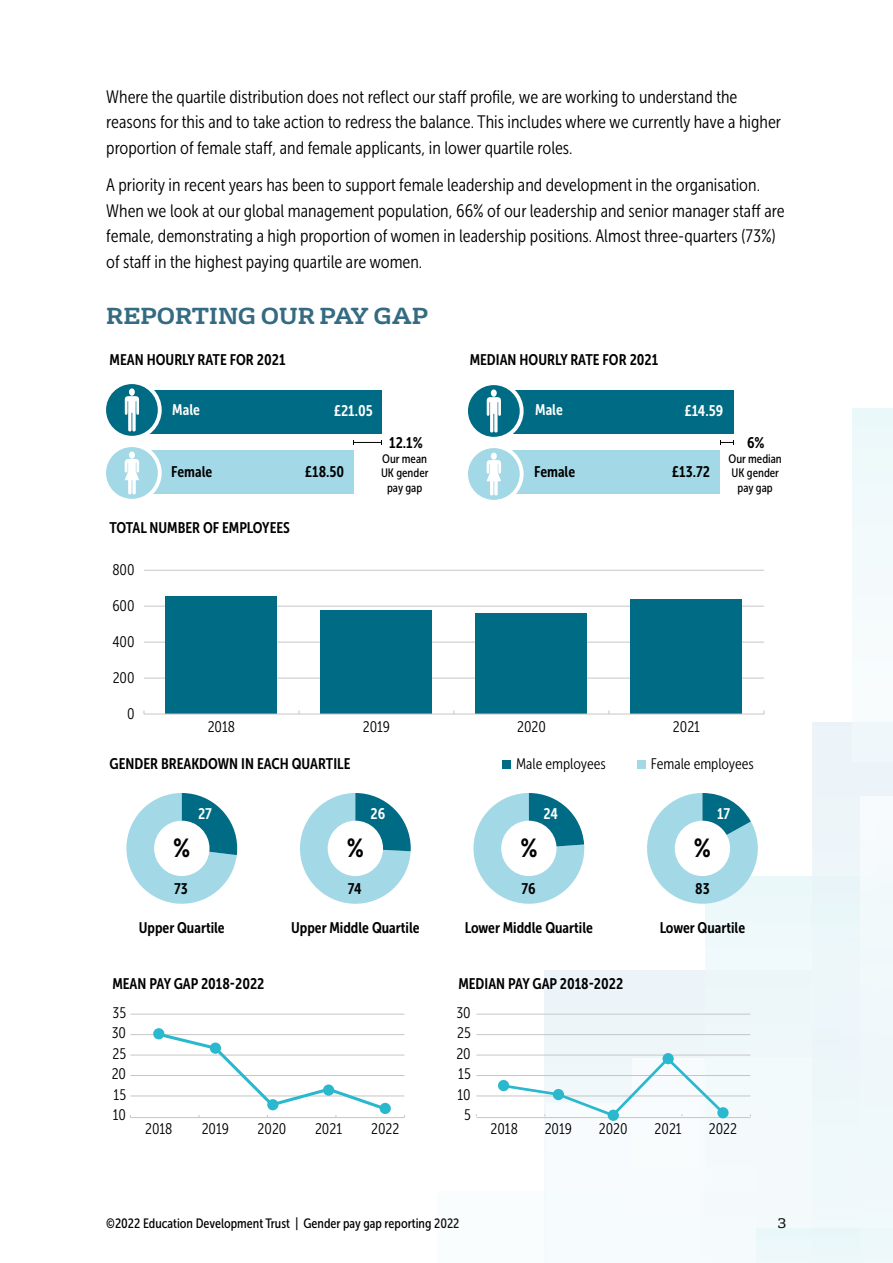
<style>
.page{position:relative;width:893px;height:1263px;background:#fff}
.page>*{position:absolute;margin:0;border:0;box-sizing:border-box;transform-origin:0 0}
.t1{font:25.95px "Museo Sans Cond 700";color:#000}
.t2{font:700 22.5px "FS Rufus";color:#346b82}
.t3{font:18px/25.5px "Museo Sans Cond 300";color:#000}
.t4{font:15.3px "Museo Sans Cond 700";color:#000}
.t5{font:15.3px "Museo Sans Cond 300";color:#000}
.t6{font:15.3px "Museo Sans Cond 700";color:#fff}
.t7{font:13.5px "Museo Sans Cond 500";color:#000}
.t8{font:13.5px "FS Rufus";color:#000}
.t9{font:12.3px/14.7px "Museo Sans Cond 500";color:#000;text-align:center}
</style>
<div class="page">
<div style="left:438px;top:1192px;width:455px;height:71px;background:#fafdfe"></div>
<div style="left:544px;top:971px;width:349px;height:292px;background:#eef5f9"></div>
<div style="left:546px;top:1104px;width:154px;height:159px;background:#f7fbfd"></div>
<div style="left:706px;top:876px;width:187px;height:387px;background:#f3fafc"></div>
<div style="left:757px;top:1228px;width:136px;height:35px;background:#ecf8fa"></div>
<div style="left:813px;top:722px;width:80px;height:541px;background:#eef7fa"></div>
<div style="left:812px;top:905px;width:81px;height:135px;background:#edf7fa"></div>
<div style="left:852px;top:409px;width:41px;height:353px;background:#f3fafb"></div>
<div style="left:861px;top:796px;width:32px;height:244px;background:#f1f9fb"></div>
<svg style="left:126px;top:793px;width:111px;height:111px"></svg>
<svg style="left:300px;top:793px;width:111px;height:111px"></svg>
<svg style="left:473px;top:793px;width:112px;height:111px"></svg>
<svg style="left:647px;top:793px;width:111px;height:119px"></svg>
<div style="left:507px;top:451px;width:213px;height:43px;background:#a3d8e7"></div>
<div style="left:507px;top:390px;width:226px;height:44px;background:#006b84"></div>
<div style="left:149px;top:451px;width:205px;height:43px;background:#a3d8e7"></div>
<div style="left:149px;top:390px;width:233px;height:44px;background:#006b84"></div>
<hr style="left:144px;top:678px;width:620px;height:1px;background:#c6c6c6">
<hr style="left:144px;top:642px;width:620px;height:1px;background:#c6c6c6">
<hr style="left:144px;top:606px;width:620px;height:1px;background:#c6c6c6">
<hr style="left:144px;top:570px;width:620px;height:1px;background:#c6c6c6">
<div style="left:165px;top:597px;width:112px;height:117px;background:#006b84"></div>
<div style="left:320px;top:610px;width:112px;height:104px;background:#006b84"></div>
<div style="left:475px;top:613px;width:112px;height:101px;background:#006b84"></div>
<div style="left:631px;top:599px;width:111px;height:115px;background:#006b84"></div>
<div style="left:637px;top:760px;width:9px;height:8px;background:#a3d8e7"></div>
<div style="left:502px;top:760px;width:9px;height:8px;background:#006b84"></div>
<hr style="left:144px;top:714px;width:620px;height:1px;background:#c6c6c6">
<svg style="left:466px;top:446px;width:56px;height:56px;fill:#a3d8e7"></svg>
<div style="left:464px;top:444px;width:60px;height:60px;border:4px solid #fff;border-radius:50%"></div>
<svg style="left:466px;top:383px;width:56px;height:56px;fill:#006b84"></svg>
<div style="left:464px;top:381px;width:60px;height:60px;border:4px solid #fff;border-radius:50%"></div>
<svg style="left:487px;top:389px;width:14px;height:43px"></svg>
<svg style="left:487px;top:452px;width:14px;height:43px"></svg>
<svg style="left:354px;top:440px;width:28px;height:5px"></svg>
<svg style="left:720px;top:440px;width:14px;height:5px"></svg>
<svg style="left:106px;top:384px;width:56px;height:115px"></svg>
<hr style="left:130px;top:1096px;width:274px;height:1px;background:#c6c6c6">
<hr style="left:130px;top:1075px;width:274px;height:1px;background:#c6c6c6">
<hr style="left:130px;top:1055px;width:274px;height:1px;background:#c6c6c6">
<hr style="left:130px;top:1034px;width:274px;height:1px;background:#c6c6c6">
<hr style="left:130px;top:1014px;width:274px;height:1px;background:#c6c6c6">
<hr style="left:130px;top:1117px;width:274px;height:1px;background:#c6c6c6">
<div style="left:153px;top:1028px;width:11px;height:11px;background:#29b8ce;border-radius:50%"></div>
<svg style="left:380px;top:1103px;width:11px;height:11px"></svg>
<svg style="left:155px;top:1030px;width:234px;height:87px"></svg>
<hr style="left:476px;top:1096px;width:274px;height:1px;background:#c6c6c6">
<hr style="left:476px;top:1075px;width:274px;height:1px;background:#c6c6c6">
<hr style="left:476px;top:1055px;width:274px;height:1px;background:#c6c6c6">
<hr style="left:476px;top:1034px;width:274px;height:1px;background:#c6c6c6">
<hr style="left:476px;top:1014px;width:274px;height:1px;background:#c6c6c6">
<hr style="left:476px;top:1117px;width:274px;height:1px;background:#c6c6c6">
<svg style="left:500px;top:1055px;width:226px;height:64px"></svg>
<div style="left:498px;top:1080px;width:11px;height:11px;background:#29b8ce;border-radius:50%"></div>
<div style="left:553px;top:1089px;width:11px;height:11px;background:#29b8ce;border-radius:50%"></div>
<div style="left:608px;top:1110px;width:11px;height:11px;background:#29b8ce;border-radius:50%"></div>
<div style="left:662px;top:1053px;width:12px;height:11px;background:#29b8ce;border-radius:50%"></div>
<div style="left:717px;top:1107px;width:12px;height:11px;background:#29b8ce;border-radius:50%"></div>
<p class="t3" style="left:106px;top:84px;width:676px">Where the quartile distribution does not reflect our staff profile, we are working to understand the reasons for this and to take action to redress the balance. This includes where we currently have a higher proportion of female staff, and female applicants, in lower quartile roles.</p>
<p class="t3" style="left:106px;top:173px;width:680px">A priority in recent years has been to support female leadership and development in the organisation.<br>When we look at our global management population, 66% of our leadership and senior manager staff are female, demonstrating a high proportion of women in leadership positions. Almost three-quarters (73%) of staff in the highest paying quartile are women.</p>
<p class="t2" style="left:106px;top:296px;width:323px">REPORTING OUR PAY GAP</p>
<p class="t4" style="left:110px;top:351px;width:177px">MEAN HOURLY RATE FOR 2021</p>
<p class="t4" style="left:470px;top:351px;width:190px">MEDIAN HOURLY RATE FOR 2021</p>
<p class="t6" style="left:172px;top:401px;width:29px">Male</p>
<p class="t6" style="left:334px;top:402px;width:40px">£21.05</p>
<p class="t6" style="left:535px;top:401px;width:29px">Male</p>
<p class="t6" style="left:685px;top:402px;width:40px">£14.59</p>
<p class="t4" style="left:389px;top:434px;width:35px">12.1%</p>
<p class="t4" style="left:747px;top:434px;width:19px">6%</p>
<p class="t4" style="left:171px;top:463px;width:43px">Female</p>
<p class="t4" style="left:305px;top:463px;width:41px">£18.50</p>
<p class="t4" style="left:110px;top:519px;width:182px">TOTAL NUMBER OF EMPLOYEES</p>
<p class="t5" style="left:112px;top:562px;width:24px">800</p>
<p class="t5" style="left:112px;top:598px;width:24px">600</p>
<p class="t5" style="left:112px;top:634px;width:24px">400</p>
<p class="t5" style="left:113px;top:670px;width:23px">200</p>
<p class="t9" style="left:381px;top:451px;width:49px">Our mean<br>UK gender pay gap</p>
<p class="t9" style="left:728px;top:451px;width:55px">Our median<br>UK gender pay gap</p>
<p class="t4" style="left:672px;top:463px;width:39px">£13.72</p>
<p class="t4" style="left:534px;top:463px;width:43px">Female</p>
<p class="t5" style="left:127px;top:705px;width:9px">0</p>
<p class="t5" style="left:208px;top:718px;width:29px">2018</p>
<p class="t5" style="left:363px;top:718px;width:29px">2019</p>
<p class="t5" style="left:517px;top:718px;width:30px">2020</p>
<p class="t5" style="left:673px;top:718px;width:29px">2021</p>
<p class="t4" style="left:110px;top:755px;width:242px">GENDER BREAKDOWN IN EACH QUARTILE</p>
<p class="t6" style="left:198px;top:805px;width:15px">27</p>
<p class="t6" style="left:370px;top:805px;width:16px">26</p>
<p class="t5" style="left:516px;top:755px;width:91px">Male employees</p>
<p class="t5" style="left:651px;top:755px;width:104px">Female employees</p>
<p class="t6" style="left:543px;top:805px;width:16px">24</p>
<p class="t6" style="left:717px;top:805px;width:15px">17</p>
<h1 class="t1" style="left:173px;top:834px;width:19px">%</h1>
<h1 class="t1" style="left:347px;top:834px;width:19px">%</h1>
<h1 class="t1" style="left:520px;top:834px;width:19px">%</h1>
<h1 class="t1" style="left:694px;top:834px;width:19px">%</h1>
<p class="t4" style="left:174px;top:881px;width:15px">73</p>
<p class="t4" style="left:348px;top:881px;width:15px">74</p>
<p class="t4" style="left:521px;top:881px;width:16px">76</p>
<p class="t4" style="left:695px;top:881px;width:16px">83</p>
<p class="t4" style="left:139px;top:919px;width:87px">Upper Quartile</p>
<p class="t4" style="left:291px;top:919px;width:130px">Upper Middle Quartile</p>
<p class="t4" style="left:465px;top:919px;width:130px">Lower Middle Quartile</p>
<p class="t4" style="left:660px;top:919px;width:87px">Lower Quartile</p>
<p class="t4" style="left:112px;top:975px;width:154px">MEAN PAY GAP 2018-2022</p>
<p class="t4" style="left:458px;top:975px;width:166px">MEDIAN PAY GAP 2018-2022</p>
<p class="t5" style="left:113px;top:1004px;width:15px">35</p>
<p class="t5" style="left:456px;top:1004px;width:16px">30</p>
<p class="t5" style="left:112px;top:1025px;width:16px">30</p>
<p class="t5" style="left:457px;top:1025px;width:15px">25</p>
<p class="t5" style="left:112px;top:1045px;width:15px">25</p>
<p class="t5" style="left:456px;top:1045px;width:16px">20</p>
<p class="t5" style="left:112px;top:1065px;width:16px">20</p>
<p class="t5" style="left:458px;top:1065px;width:14px">15</p>
<p class="t5" style="left:114px;top:1086px;width:14px">15</p>
<p class="t5" style="left:457px;top:1086px;width:15px">10</p>
<p class="t5" style="left:113px;top:1106px;width:15px">10</p>
<p class="t5" style="left:464px;top:1106px;width:8px">5</p>
<p class="t5" style="left:145px;top:1120px;width:29px">2018</p>
<p class="t5" style="left:202px;top:1120px;width:29px">2019</p>
<p class="t5" style="left:258px;top:1120px;width:30px">2020</p>
<p class="t5" style="left:315px;top:1120px;width:29px">2021</p>
<p class="t5" style="left:371px;top:1120px;width:30px">2022</p>
<p class="t5" style="left:491px;top:1120px;width:29px">2018</p>
<p class="t5" style="left:545px;top:1120px;width:29px">2019</p>
<p class="t5" style="left:599px;top:1120px;width:30px">2020</p>
<p class="t5" style="left:655px;top:1120px;width:29px">2021</p>
<p class="t5" style="left:709px;top:1120px;width:30px">2022</p>
<p class="t7" style="left:106px;top:1216px;width:355px">©2022 Education Development Trust | Gender pay gap reporting 2022</p>
<p class="t8" style="left:778px;top:1212px;width:11px">3</p>
</div>
